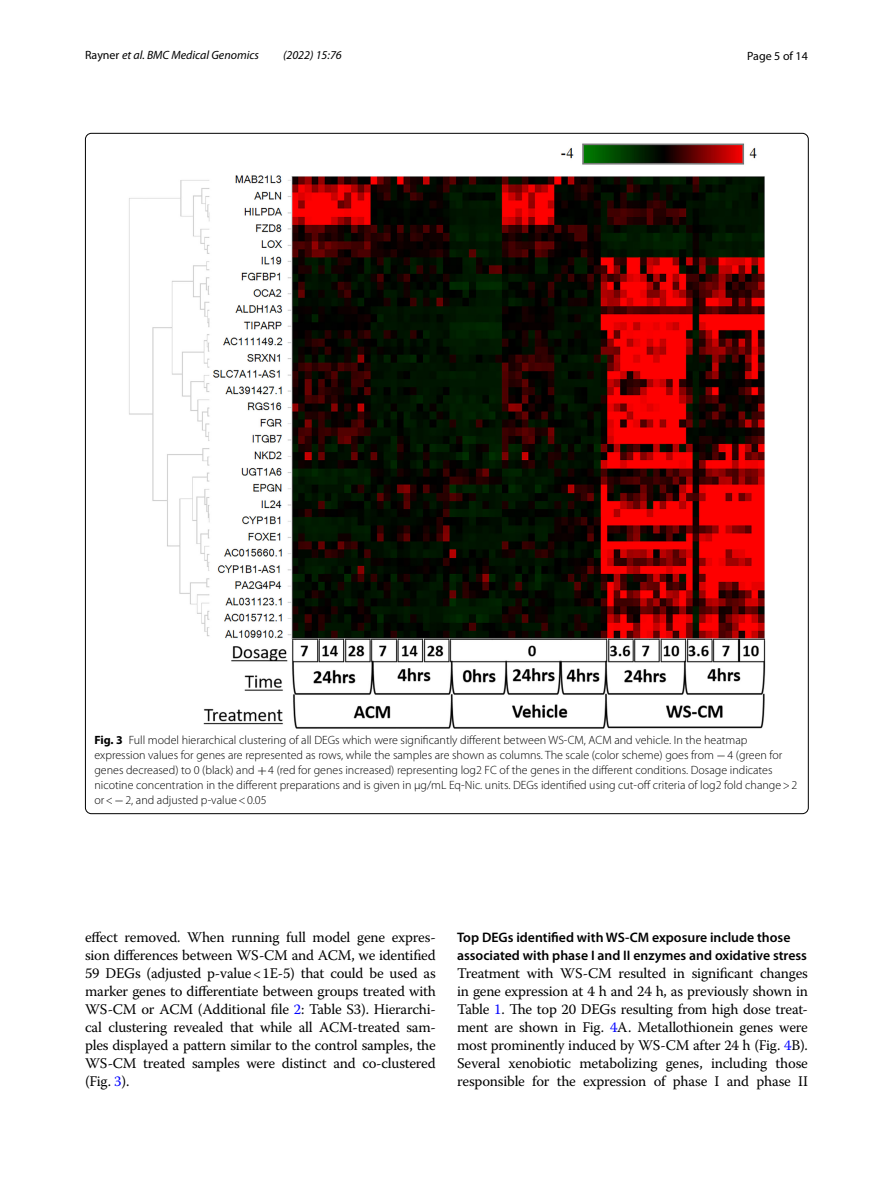
<style>
.page{position:relative;width:893px;height:1187px;background:#fff}
.page>*{position:absolute;margin:0;border:0;box-sizing:border-box;transform-origin:0 0}
.t1{font:14.7px/18px "Warnock Pro";letter-spacing:-.015em;color:#000;text-align:justify}
.t2{font:600 13.8px/18px "Myriad Pro";color:#000}
.t3{font:300 12px/15px "Myriad Pro";color:#000}
.t4{font:italic 12px "Myriad Pro";color:#000}
.t5{font:12px "Myriad Pro";color:#000}
.s1{font-style:normal}
.s2{font-weight:700}
.s3{font-family:"MTSY";font-weight:400}
.s4{color:#00f}
</style>
<div class="page">
<img style="left:129px;top:143px;width:637px;height:585px">
<p class="t4" style="left:85px;top:48px;width:175px"><span class="s1">Rayner</span> et al. BMC Medical Genomics</p>
<p class="t4" style="left:283px;top:48px;width:60px">(2022) 15:76</p>
<p class="t5" style="left:747px;top:48px;width:62px">Page 5 of 14</p>
<p class="t3" style="left:94px;top:732px;width:704px"><span class="s2">Fig. 3</span> Full model hierarchical clustering of all DEGs which were significantly different between WS-CM, ACM and vehicle. In the heatmap expression values for genes are represented as rows, while the samples are shown as columns. The scale (color scheme) goes from <span class="s3">−</span>4 (green for genes decreased) to 0 (black) and <span class="s3">+</span>4 (red for genes increased) representing log2 FC of the genes in the different conditions. Dosage indicates nicotine concentration in the different preparations and is given in µg/mL Eq-Nic. units. DEGs identified using cut-off criteria of log2 fold change&gt;2 or&lt;<span class="s3">−</span>2, and adjusted p-value&lt;0.05</p>
<p class="t1" style="left:85px;top:928px;width:352px">effect removed. When running full model gene expres&shy;sion differences between WS-CM and ACM, we identified 59 DEGs (adjusted p-value&lt;1E-5) that could be used as marker genes to differentiate between groups treated with WS-CM or ACM (Additional file <span class="s4">2</span>: Table S3). Hierarchi&shy;cal clustering revealed that while all ACM-treated sam&shy;ples displayed a pattern similar to the control samples, the WS-CM treated samples were distinct and co-clustered (Fig. <span class="s4">3</span>).</p>
<p class="t2" style="left:457px;top:927px;width:351px">Top DEGs identified with WS‑CM exposure include those associated with phase I and II enzymes and oxidative stress</p>
<p class="t1" style="left:457px;top:963px;width:352px">Treatment with WS-CM resulted in significant changes in gene expression at 4 h and 24 h, as previously shown in Table <span class="s4">1</span>. The top 20 DEGs resulting from high dose treat&shy;ment are shown in Fig. <span class="s4">4</span>A. Metallothionein genes were most prominently induced by WS-CM after 24 h (Fig. <span class="s4">4</span>B).<br>Several xenobiotic metabolizing genes, including those responsible for the expression of phase I and phase II</p>
</div>
